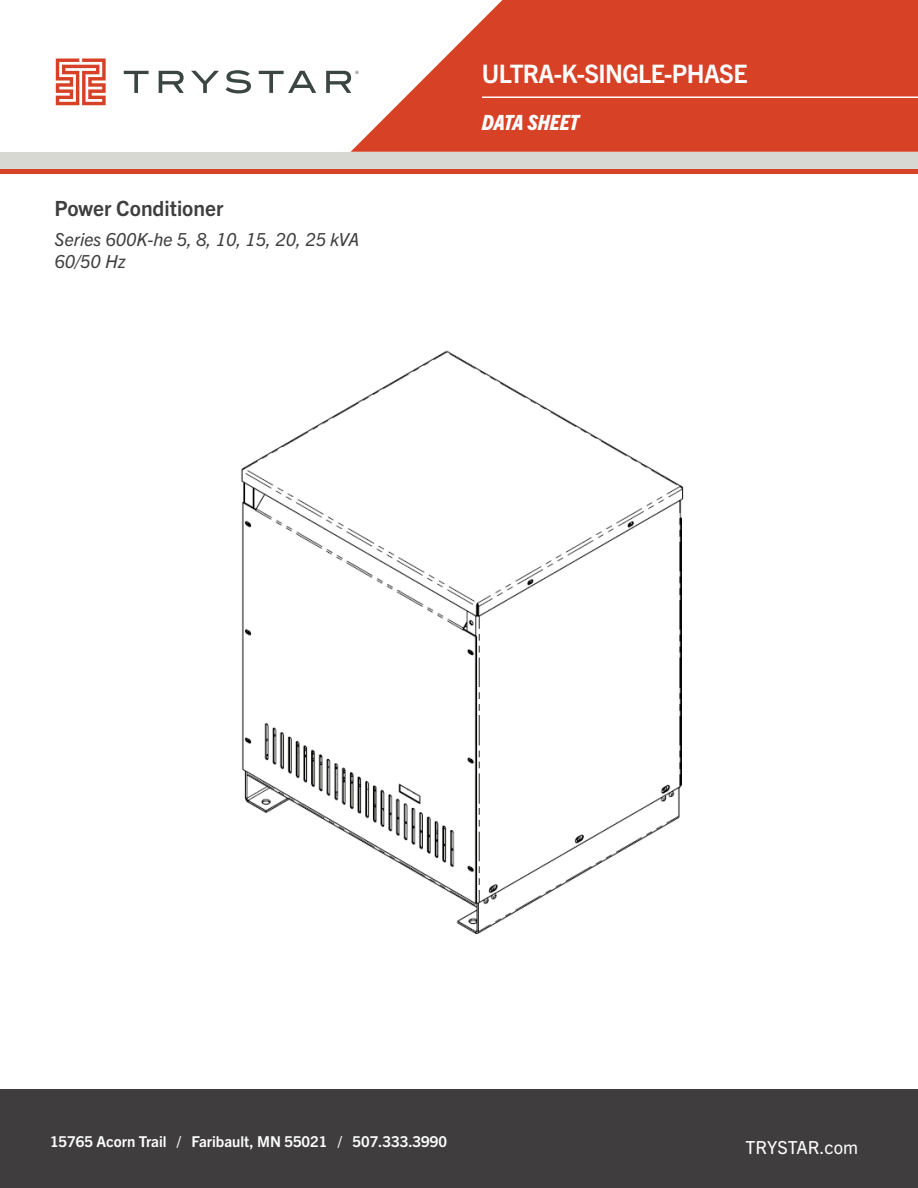
<style>
.page{position:relative;width:918px;height:1188px;background:#fff}
.page>*{position:absolute;margin:0;border:0;box-sizing:border-box;transform-origin:0 0}
.t1{font:700 25.5px "Trade Gothic Next LT Pro";letter-spacing:-.025em;color:#fff;scale:.96 1}
.t2{font:700 21px "Trade Gothic Next LT Pro";color:#3e3e3f}
.t3{font:italic 800 condensed 21px "Trade Gothic Next LT Pro";color:#fff}
.t4{font:italic 18px/21.6px "Trade Gothic Next LT Pro";color:#3e3e3f}
.t5{font:18px "Trade Gothic Next LT Pro";color:#fff}
.t6{font:700 15px "Trade Gothic Next LT Pro";color:#fff}
</style>
<div class="page">
<div style="left:0;top:164px;width:918px;height:9px;background:#d74227"></div>
<div style="left:0;top:152px;width:918px;height:17px;background:#d8d8d2"></div>
<svg style="left:351px;top:0;width:567px;height:152px;background:#dc5c44"></svg>
<hr style="left:482px;top:96px;width:436px;height:2px;background:#fff">
<svg style="left:124px;top:71px;width:25px;height:22px"></svg>
<svg style="left:159px;top:71px;width:25px;height:22px"></svg>
<svg style="left:191px;top:71px;width:28px;height:22px"></svg>
<svg style="left:226px;top:70px;width:25px;height:23px"></svg>
<svg style="left:259px;top:71px;width:57px;height:22px"></svg>
<svg style="left:326px;top:71px;width:33px;height:22px"></svg>
<svg style="left:56px;top:59px;width:50px;height:46px"></svg>
<div style="left:0;top:1089px;width:918px;height:99px;background:#3f3d3d"></div>
<img style="left:241px;top:350px;width:443px;height:584px">
<h2 class="t2" style="left:55px;top:193px;width:170px">Power Conditioner</h2>
<p class="t4" style="left:55px;top:228px;width:306px">Series 600K-he 5, 8, 10, 15, 20, 25 kVA<br>60/50 Hz</p>
<h1 class="t1" style="left:482px;top:56px;width:278px">ULTRA-K-SINGLE-PHASE</h1>
<h2 class="t3" style="left:482px;top:108px;width:99px">DATA SHEET</h2>
<p class="t6" style="left:50px;top:1131px;width:399px">15765 Acorn Trail / Faribault, MN 55021 / 507.333.3990</p>
<p class="t5" style="left:745px;top:1135px;width:114px">TRYSTAR.com</p>
</div>
